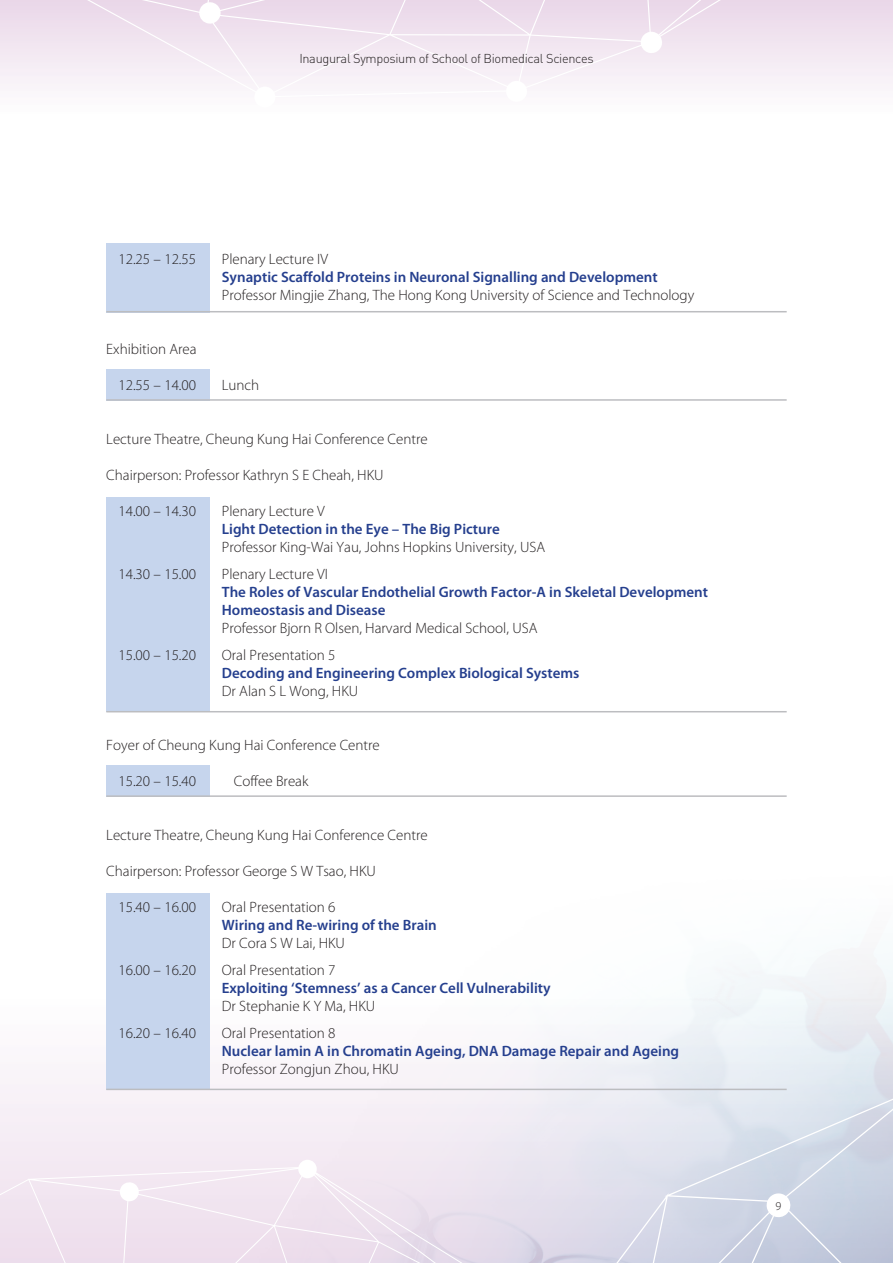
<style>
.page{position:relative;width:893px;height:1263px;background:#fff}
.page>*{position:absolute;margin:0;border:0;box-sizing:border-box;transform-origin:0 0}
.t1{font:300 15px "Myriad Pro";color:#231f20}
.t2{font:600 15px/18px "Myriad Pro";color:#253f8e}
.t3{font:300 12.75px "DIN";letter-spacing:-.025em;color:#231f20}
.t4{font:300 12px "Myriad Pro";color:#231f20}
</style>
<div class="page">
<div style="left:0;top:0;width:893px;height:180px;background:linear-gradient(to bottom,#ecdbeb,#fff)"></div>
<svg style="left:607px;top:1093px;width:286px;height:170px;background:#d4dae7"></svg>
<svg style="left:0;top:1160px;width:483px;height:103px;background:#efe3ef"></svg>
<svg style="left:64px;top:0;width:678px;height:108px"></svg>
<div style="left:106px;top:369px;width:103px;height:31px;background:#c6d5ed"></div>
<div style="left:106px;top:765px;width:103px;height:31px;background:#c6d5ed"></div>
<hr style="left:106px;top:399px;width:681px;height:2px;background:#bcbdc0">
<hr style="left:106px;top:795px;width:681px;height:2px;background:#bcbdc0">
<div style="left:106px;top:243px;width:103px;height:69px;background:#c6d5ed"></div>
<div style="left:106px;top:497px;width:103px;height:215px;background:#c6d5ed"></div>
<div style="left:106px;top:894px;width:103px;height:196px;background:#c6d5ed"></div>
<hr style="left:106px;top:311px;width:681px;height:1px;background:#bcbdc0">
<hr style="left:106px;top:711px;width:681px;height:1px;background:#bcbdc0">
<hr style="left:106px;top:1089px;width:681px;height:1px;background:#bcbdc0">
<p class="t3" style="left:299px;top:51px;width:296px">Inaugural Symposium of School of Biomedical Sciences</p>
<p class="t1" style="left:118px;top:251px;width:79px">12.25 – 12.55</p>
<p class="t1" style="left:222px;top:251px;width:108px">Plenary Lecture IV</p>
<p class="t2" style="left:222px;top:268px;width:437px">Synaptic Scaffold Proteins in Neuronal Signalling and Development</p>
<p class="t1" style="left:222px;top:287px;width:474px">Professor Mingjie Zhang, The Hong Kong University of Science and Technology</p>
<p class="t1" style="left:106px;top:341px;width:92px">Exhibition Area</p>
<p class="t1" style="left:118px;top:377px;width:79px">12.55 – 14.00</p>
<p class="t1" style="left:222px;top:377px;width:39px">Lunch</p>
<p class="t1" style="left:106px;top:431px;width:323px">Lecture Theatre, Cheung Kung Hai Conference Centre</p>
<p class="t1" style="left:106px;top:467px;width:279px">Chairperson: Professor Kathryn S E Cheah, HKU</p>
<p class="t1" style="left:118px;top:503px;width:79px">14.00 – 14.30</p>
<p class="t1" style="left:222px;top:503px;width:105px">Plenary Lecture V</p>
<p class="t2" style="left:222px;top:520px;width:279px">Light Detection in the Eye – The Big Picture</p>
<p class="t1" style="left:222px;top:539px;width:325px">Professor King-Wai Yau, Johns Hopkins University, USA</p>
<p class="t1" style="left:118px;top:566px;width:79px">14.30 – 15.00</p>
<p class="t1" style="left:222px;top:566px;width:108px">Plenary Lecture VI</p>
<p class="t2" style="left:222px;top:583px;width:488px">The Roles of Vascular Endothelial Growth Factor-A in Skeletal Development<br>Homeostasis and Disease</p>
<p class="t1" style="left:222px;top:620px;width:317px">Professor Bjorn R Olsen, Harvard Medical School, USA</p>
<p class="t1" style="left:118px;top:647px;width:79px">15.00 – 15.20</p>
<p class="t1" style="left:222px;top:647px;width:115px">Oral Presentation 5</p>
<p class="t2" style="left:222px;top:664px;width:359px">Decoding and Engineering Complex Biological Systems</p>
<p class="t1" style="left:222px;top:683px;width:138px">Dr Alan S L Wong, HKU</p>
<p class="t1" style="left:106px;top:737px;width:275px">Foyer of Cheung Kung Hai Conference Centre</p>
<p class="t1" style="left:118px;top:773px;width:79px">15.20 – 15.40</p>
<p class="t1" style="left:234px;top:773px;width:76px">Coffee Break</p>
<p class="t1" style="left:106px;top:827px;width:323px">Lecture Theatre, Cheung Kung Hai Conference Centre</p>
<p class="t1" style="left:106px;top:863px;width:271px">Chairperson: Professor George S W Tsao, HKU</p>
<p class="t1" style="left:118px;top:899px;width:79px">15.40 – 16.00</p>
<p class="t1" style="left:222px;top:899px;width:115px">Oral Presentation 6</p>
<p class="t2" style="left:222px;top:916px;width:216px">Wiring and Re-wiring of the Brain</p>
<p class="t1" style="left:222px;top:935px;width:125px">Dr Cora S W Lai, HKU</p>
<p class="t1" style="left:118px;top:962px;width:79px">16.00 – 16.20</p>
<p class="t1" style="left:222px;top:962px;width:115px">Oral Presentation 7</p>
<p class="t2" style="left:222px;top:979px;width:330px">Exploiting ‘Stemness’ as a Cancer Cell Vulnerability</p>
<p class="t1" style="left:222px;top:998px;width:155px">Dr Stephanie K Y Ma, HKU</p>
<p class="t1" style="left:118px;top:1025px;width:79px">16.20 – 16.40</p>
<p class="t1" style="left:222px;top:1025px;width:115px">Oral Presentation 8</p>
<p class="t2" style="left:222px;top:1042px;width:459px">Nuclear lamin A in Chromatin Ageing, DNA Damage Repair and Ageing</p>
<p class="t1" style="left:222px;top:1061px;width:179px">Professor Zongjun Zhou, HKU</p>
<p class="t4" style="left:775px;top:1199px;width:7px">9</p>
</div>
